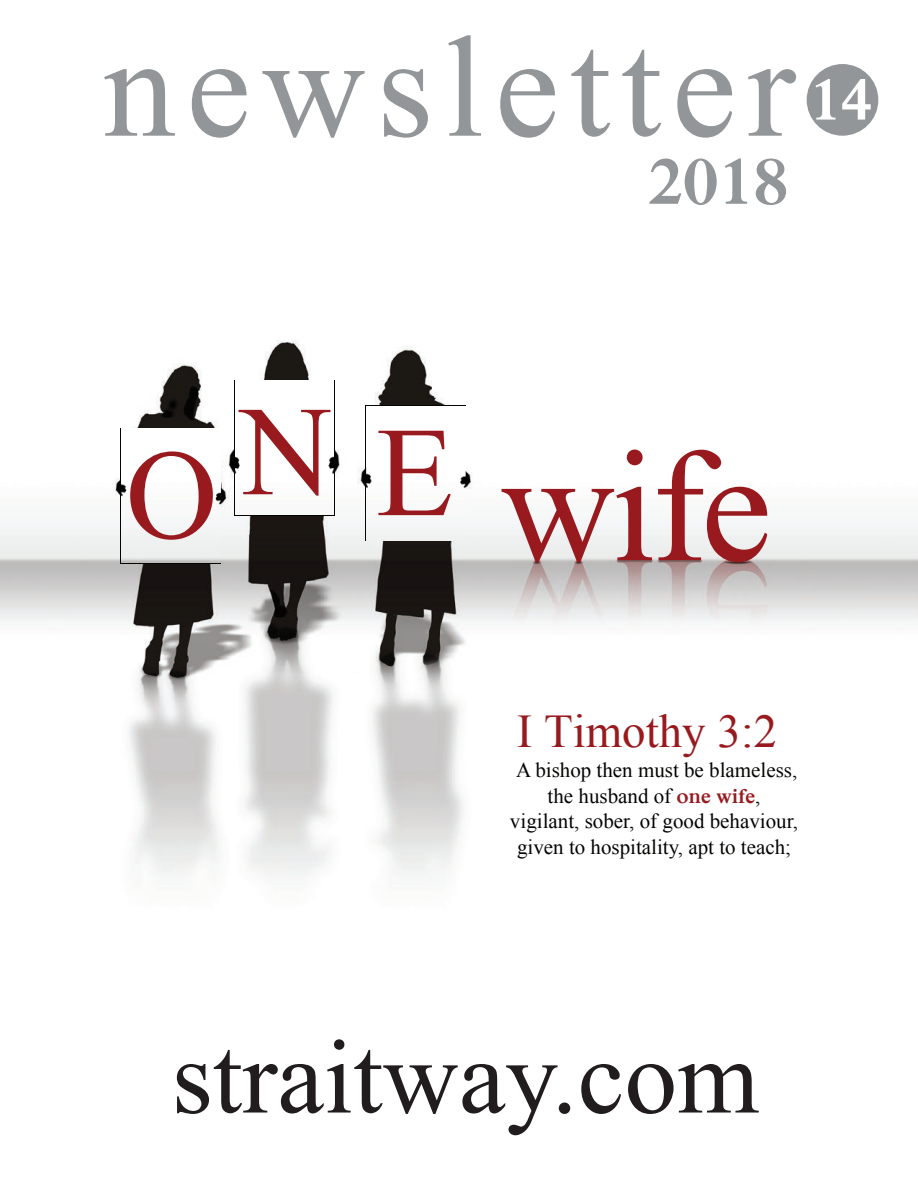
<style>
.page{position:relative;width:918px;height:1188px;background:#fff}
.page>*{position:absolute;margin:0;border:0;box-sizing:border-box;transform-origin:0 0}
.t1{font:144.6px "Iskoola Pota";letter-spacing:.075em;color:#939698}
.t2{font:105.45px "Iskoola Pota";color:#211d1e}
.t3{font:700 67.2px "Iskoola Pota";color:#939698}
.t4{font:700 60.15px "Iskoola Pota";color:#fff}
.t5{font:46.95px "Iskoola Pota";color:#991a1e}
.t6{font:21px/25.5px "Iskoola Pota";color:#040503;text-align:center}
.s1{font-weight:700;color:#991a1e}
</style>
<div class="page">
<img style="left:0;top:64px;width:918px;height:814px">
<img style="left:502px;top:450px;width:265px;height:112px">
<img style="left:366px;top:406px;width:99px;height:134px">
<img style="left:235px;top:381px;width:99px;height:134px">
<img style="left:121px;top:429px;width:99px;height:134px">
<img style="left:130px;top:451px;width:83px;height:89px">
<img style="left:239px;top:410px;width:91px;height:86px">
<img style="left:378px;top:431px;width:73px;height:84px">
<div style="left:807px;top:64px;width:71px;height:72px;background:#939698;border-radius:50%"></div>
<h1 class="t1" style="left:103px;top:4px;width:693px">newsletter</h1>
<h3 class="t3" style="left:648px;top:143px;width:141px">2018</h3>
<h3 class="t4" style="left:810px;top:66px;width:64px">14</h3>
<h3 class="t5" style="left:517px;top:704px;width:262px">I Timothy 3:2</h3>
<p class="t6" style="left:510px;top:758px;width:290px">A bishop then must be blameless, the husband of <span class="s1">one wife</span>,<br>vigilant, sober, of good behaviour, given to hospitality, apt to teach;</p>
<h2 class="t2" style="left:172px;top:1016px;width:589px">straitway.com</h2>
</div>
